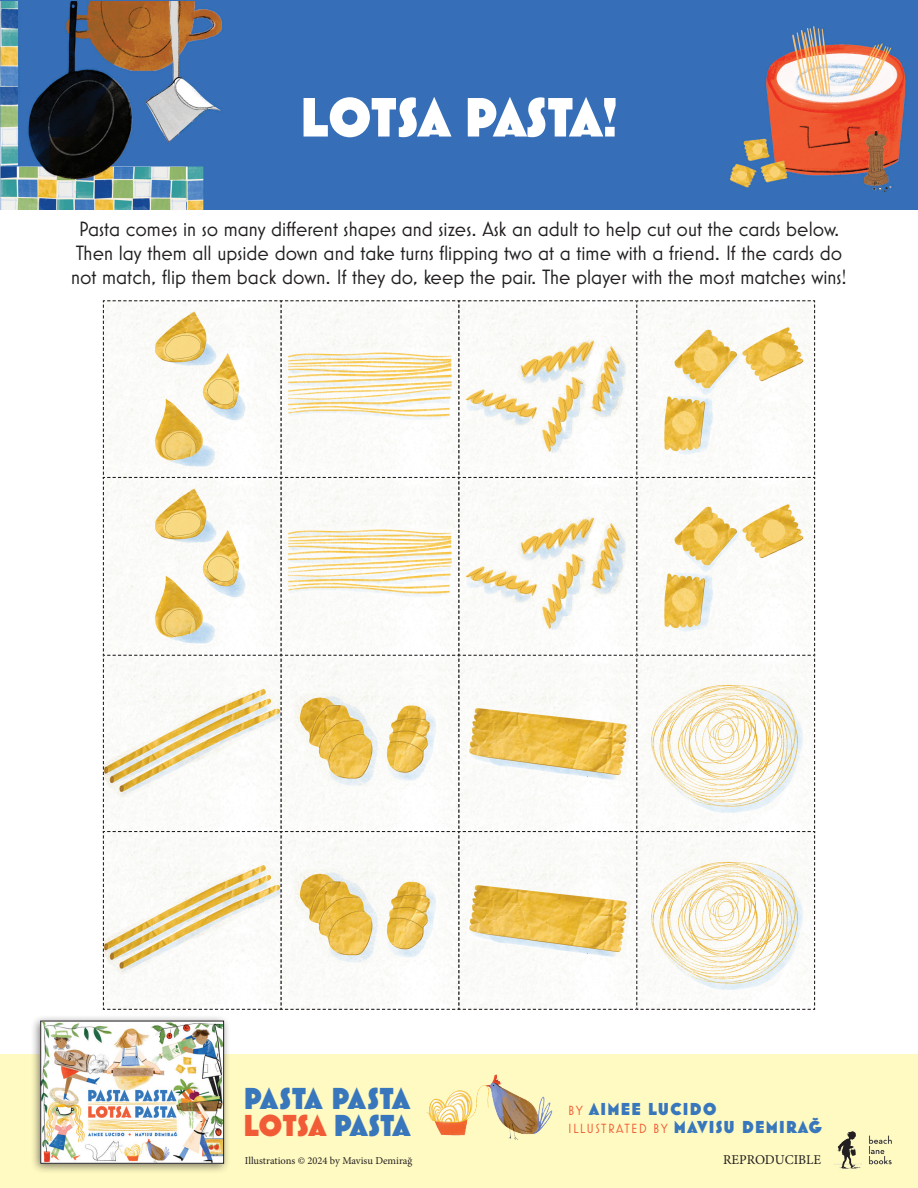
<style>
.page{position:relative;width:918px;height:1188px;background:#fff}
.page>*{position:absolute;margin:0;border:0;box-sizing:border-box;transform-origin:0 0}
.t1{font:800 56.25px "Mostra Nuova";color:#fff}
.t2{font:800 30.75px/26.5px "Mostra Nuova";color:#3977bc}
.t3{font:21px/24px "Mostra Nuova";color:#231f20;text-align:center}
.t4{font:800 17.55px "Mostra Nuova";letter-spacing:.075em;color:#3977bc}
.t5{font:13.5px "Mostra Nuova";letter-spacing:.1em;color:#f15c37}
.t6{font:13.5px "Minion Pro";color:#231f20}
.t7{font:10.5px "Minion Pro";color:#231f20}
.s1{color:#f15c37}
.s2{font-weight:400;font-size:13.5px;color:#f15c37}
.s3{font-weight:800;font-size:17.55px;color:#3977bc}
</style>
<div class="page">
<img style="left:0;top:2px;width:918px;height:208px">
<div style="left:0;top:1054px;width:918px;height:133px;background:#fffac1"></div>
<div style="left:30px;top:1014px;width:201px;height:160px;background:#231f20;opacity:.6"></div>
<img style="left:42px;top:1023px;width:180px;height:139px">
<div style="left:40px;top:1021px;width:184px;height:143px;border:1px solid #231f20"></div>
<img style="left:834px;top:1131px;width:58px;height:38px">
<img style="left:427px;top:1074px;width:126px;height:66px">
<svg style="left:102px;top:300px;width:714px;height:710px"></svg>
<h1 class="t1" style="left:300px;top:84px;width:319px">LOTSA PASTA!</h1>
<p class="t3" style="left:71px;top:217px;width:777px">Pasta comes in so many different shapes and sizes. Ask an adult to help cut out the cards below.<br>Then lay them all upside down and take turns flipping two at a time with a friend. If the cards do not match, flip them back down. If they do, keep the pair. The player with the most matches wins!</p>
<h2 class="t2" style="left:243px;top:1085px;width:168px">PASTA PASTA<br><span class="s1">LOTSA</span> PASTA</h2>
<p class="t4" style="left:568px;top:1098px;width:150px"><span class="s2">BY</span> AIMEE LUCIDO</p>
<p class="t5" style="left:568px;top:1121px;width:255px">ILLUSTRATED BY <span class="s3">MAVISU DEMIRAĞ</span></p>
<p class="t7" style="left:245px;top:1154px;width:169px">Illustrations © 2024 by Mavisu Demirağ</p>
<p class="t6" style="left:723px;top:1151px;width:99px">REPRODUCIBLE</p>
</div>
